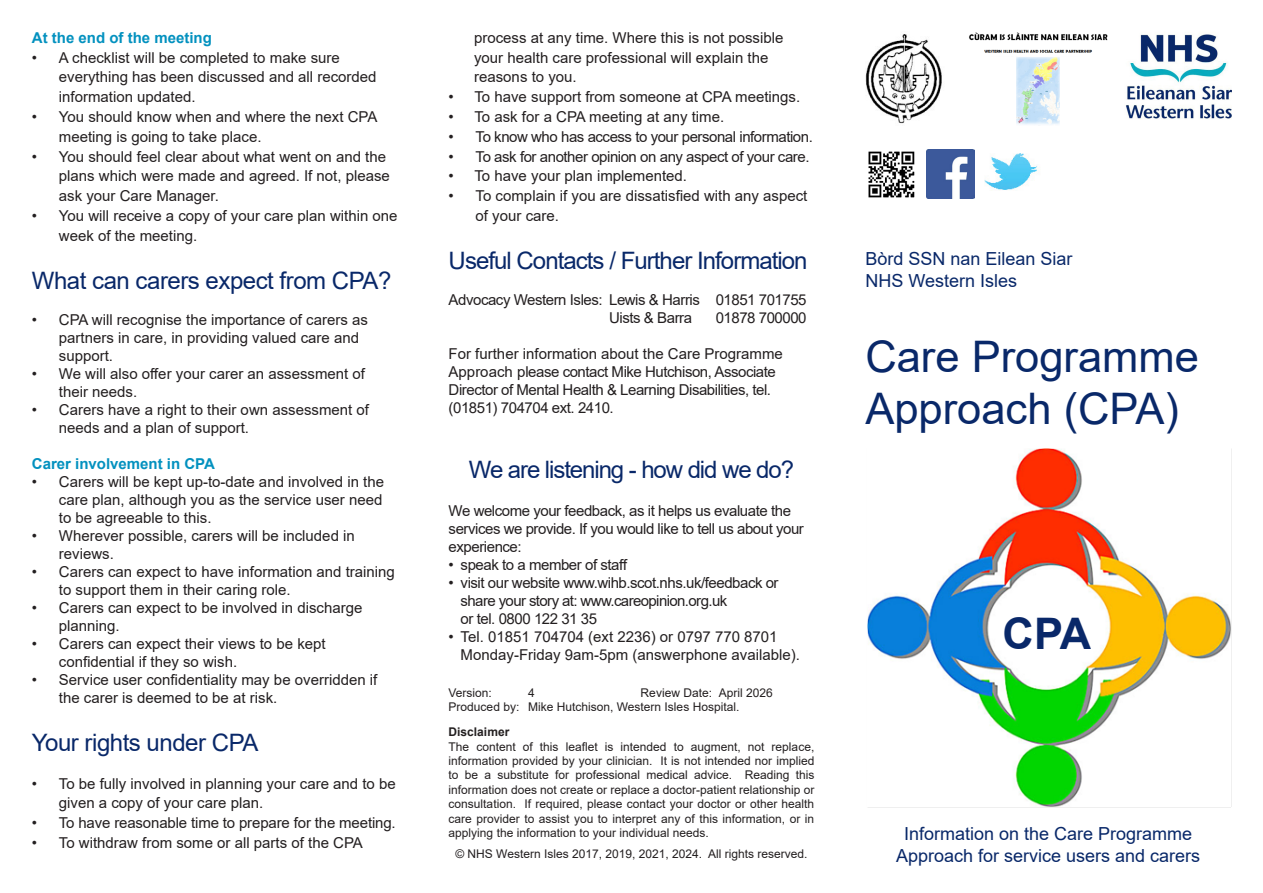
<style>
.page{position:relative;width:1263px;height:893px;background:#fff}
.page>*{position:absolute;margin:0;border:0;box-sizing:border-box;transform-origin:0 0}
.t1{font:43.5px/52.2px "Arial";color:#092869}
.t2{font:700 43.5px "Arial";color:#092869}
.t3{font:24px "Arial";letter-spacing:-.04em;color:#092869}
.t4{font:24px "Arial";letter-spacing:-.02em;color:#092869}
.t5{font:18px "Arial";color:#092869}
.t6{font:15px/18px "Arial";color:#231f20}
.t7{font:15px/18px "Arial";letter-spacing:-.03em;color:#231f20}
.t8{font:700 15px "Arial";color:#0391bf}
.t9{font:12px/14.4px "Arial";color:#231f20;text-align:justify}
.t10{font:700 12px "Arial";color:#231f20}
</style>
<div class="page">
<img style="left:1126px;top:34px;width:105px;height:85px">
<img style="left:985px;top:153px;width:52px;height:37px">
<img style="left:868px;top:151px;width:47px;height:47px">
<img style="left:926px;top:150px;width:48px;height:48px">
<img style="left:865px;top:34px;width:77px;height:90px">
<img style="left:867px;top:449px;width:364px;height:359px">
<img style="left:1016px;top:57px;width:43px;height:68px">
<img style="left:969px;top:32px;width:139px;height:21px">
<p class="t8" style="left:32px;top:27px;width:182px">At the end of the meeting</p>
<p class="t6" style="left:59px;top:47px;width:319px;line-height:19.8px;text-indent:-27px">• A checklist will be completed to make sure everything has been discussed and all recorded information updated.</p>
<p class="t6" style="left:59px;top:107px;width:320px;line-height:19.8px;text-indent:-27px">• You should know when and where the next CPA meeting is going to take place.</p>
<p class="t6" style="left:59px;top:146px;width:333px;line-height:19.8px;text-indent:-27px">• You should feel clear about what went on and the plans which were made and agreed. If not, please ask your Care Manager.</p>
<p class="t6" style="left:59px;top:206px;width:340px;line-height:19.8px;text-indent:-27px">• You will receive a copy of your care plan within one week of the meeting.</p>
<p class="t4" style="left:32px;top:264px;width:361px">What can carers expect from CPA?</p>
<p class="t6" style="left:59px;top:310px;width:310px;text-indent:-27px">• CPA will recognise the importance of carers as partners in care, in providing valued care and support.</p>
<p class="t6" style="left:59px;top:364px;width:308px;text-indent:-27px">• We will also offer your carer an assessment of their needs.</p>
<p class="t6" style="left:59px;top:400px;width:312px;text-indent:-27px">• Carers have a right to their own assessment of needs and a plan of support.</p>
<p class="t8" style="left:32px;top:453px;width:185px">Carer involvement in CPA</p>
<p class="t6" style="left:59px;top:472px;width:327px;text-align:justify;text-indent:-27px">• Carers will be kept up-to-date and involved in the care plan, although you as the service user need to be agreeable to this.</p>
<p class="t6" style="left:59px;top:526px;width:297px;text-indent:-27px">• Wherever possible, carers will be included in reviews.</p>
<p class="t6" style="left:59px;top:562px;width:337px;text-indent:-27px">• Carers can expect to have information and training to support them in their caring role.</p>
<p class="t6" style="left:59px;top:598px;width:305px;text-indent:-27px">• Carers can expect to be involved in discharge planning.</p>
<p class="t6" style="left:59px;top:634px;width:268px;text-indent:-27px">• Carers can expect their views to be kept confidential if they so wish.</p>
<p class="t6" style="left:59px;top:670px;width:320px;text-indent:-27px">• Service user confidentiality may be overridden if the carer is deemed to be at risk.</p>
<p class="t4" style="left:32px;top:726px;width:228px">Your rights under CPA</p>
<p class="t6" style="left:59px;top:773px;width:338px;line-height:19.8px;text-indent:-27px">• To be fully involved in planning your care and to be given a copy of your care plan.</p>
<p class="t6" style="left:32px;top:814px;width:365px">• To have reasonable time to prepare for the meeting.</p>
<p class="t6" style="left:32px;top:834px;width:332px">• To withdraw from some or all parts of the CPA</p>
<p class="t6" style="left:474px;top:28px;width:311px;line-height:19.8px">process at any time. Where this is not possible your health care professional will explain the reasons to you.</p>
<p class="t6" style="left:449px;top:88px;width:353px">• To have support from someone at CPA meetings.</p>
<p class="t6" style="left:449px;top:108px;width:277px">• To ask for a CPA meeting at any time.</p>
<p class="t7" style="left:449px;top:127px;width:366px">• To know who has access to your personal information.</p>
<p class="t7" style="left:449px;top:147px;width:362px">• To ask for another opinion on any aspect of your care.</p>
<p class="t6" style="left:449px;top:167px;width:240px">• To have your plan implemented.</p>
<p class="t6" style="left:476px;top:186px;width:333px;line-height:19.8px;text-indent:-27px">• To complain if you are dissatisfied with any aspect of your care.</p>
<p class="t3" style="left:449px;top:244px;width:360px">Useful Contacts / Further Information</p>
<p class="t7" style="left:449px;top:291px;width:359px">Advocacy Western Isles: Lewis &amp; Harris 01851 701755</p>
<p class="t7" style="left:609px;top:309px;width:84px">Uists &amp; Barra</p>
<p class="t7" style="left:716px;top:309px;width:92px">01878 700000</p>
<p class="t7" style="left:449px;top:345px;width:336px">For further information about the Care Programme Approach please contact Mike Hutchison, Associate Director of Mental Health &amp; Learning Disabilities, tel. (01851) 704704 ext. 2410.</p>
<p class="t3" style="left:469px;top:453px;width:327px">We are listening - how did we do?</p>
<p class="t7" style="left:449px;top:501px;width:357px">We welcome your feedback, as it helps us evaluate the services we provide. If you would like to tell us about your experience:</p>
<p class="t7" style="left:449px;top:555px;width:180px">• speak to a member of staff</p>
<p class="t7" style="left:461px;top:573px;width:319px;text-indent:-12px">• visit our website www.wihb.scot.nhs.uk/feedback or share your story at: www.careopinion.org.uk<br>or tel. 0800 122 31 35</p>
<p class="t6" style="left:461px;top:627px;width:341px;text-indent:-12px">• Tel. 01851 704704 (ext 2236) or 0797 770 8701<br>Monday-Friday 9am-5pm (answerphone available).</p>
<p class="t9" style="left:449px;top:685px;width:45px">Version:</p>
<p class="t9" style="left:528px;top:685px;width:8px">4</p>
<p class="t9" style="left:641px;top:685px;width:134px">Review Date: April 2026</p>
<p class="t9" style="left:449px;top:699px;width:292px">Produced by: Mike Hutchison, Western Isles Hospital.</p>
<p class="t10" style="left:449px;top:723px;width:62px">Disclaimer</p>
<p class="t9" style="left:449px;top:739px;width:367px">The content of this leaflet is intended to augment, not replace, information provided by your clinician. It is not intended nor implied to be a substitute for professional medical advice. Reading this information does not create or replace a doctor-patient relationship or consultation. If required, please contact your doctor or other health care provider to assist you to interpret any of this information, or in applying the information to your individual needs.</p>
<p class="t9" style="left:455px;top:847px;width:354px">© NHS Western Isles 2017, 2019, 2021, 2024. All rights reserved.</p>
<p class="t5" style="left:865px;top:247px;width:209px">Bòrd SSN nan Eilean Siar</p>
<p class="t5" style="left:865px;top:268px;width:153px">NHS Western Isles</p>
<p class="t1" style="left:865px;top:330px;width:335px">Care Programme<br>Approach (CPA)</p>
<p class="t2" style="left:1002px;top:603px;width:90px">CPA</p>
<p class="t5" style="left:904px;top:821px;width:290px">Information on the Care Programme</p>
<p class="t5" style="left:896px;top:843px;width:306px">Approach for service users and carers</p>
</div>
